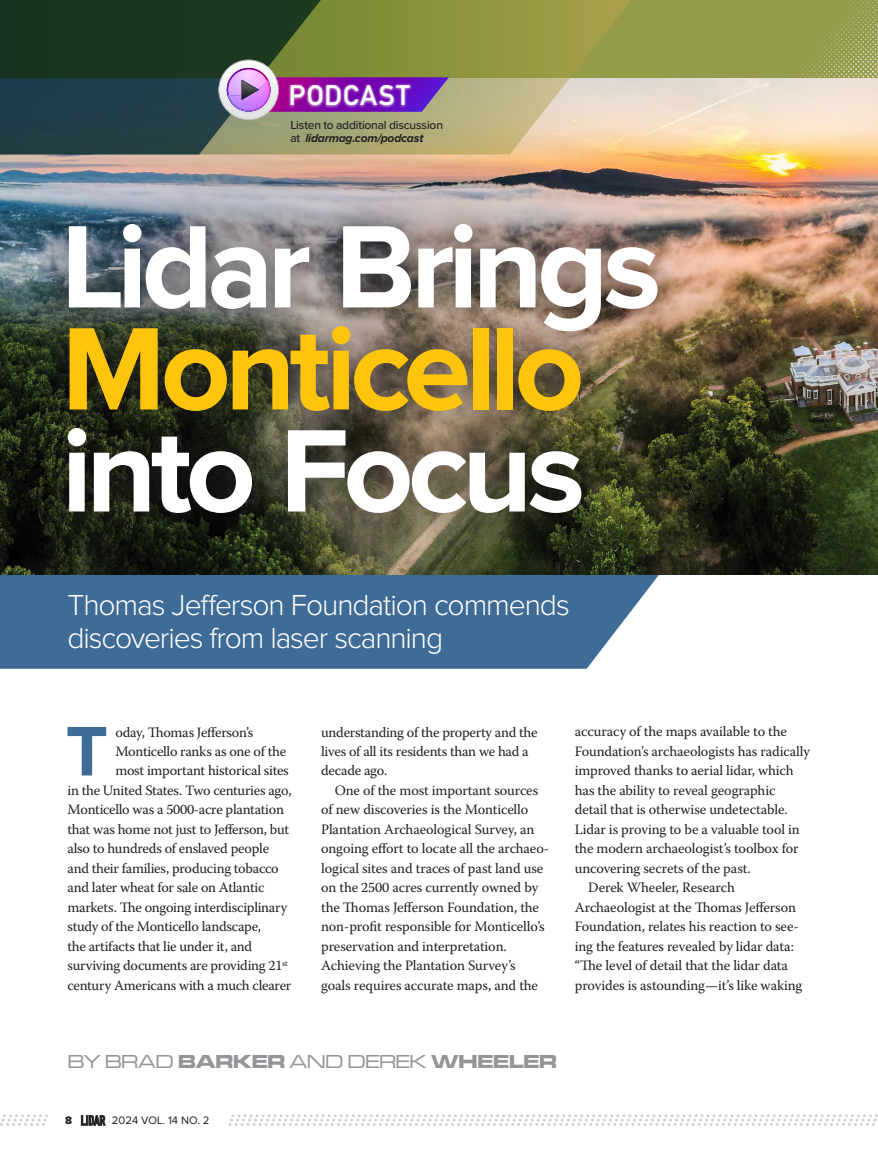
<style>
.page{position:relative;width:878px;height:1161px;background:#fff}
.page>*{position:absolute;margin:0;border:0;box-sizing:border-box;transform-origin:0 0}
.t1{font:700 121.8px "Proxima Nova";letter-spacing:-.05em;color:#fff}
.t2{font:700 121.8px "Proxima Nova";letter-spacing:-.05em;color:#ffc40c}
.t3{font:700 72.75px "Proxima Nova";color:#3f6c96}
.t4{font:300 30px/33px "Proxima Nova";letter-spacing:-.035em;color:#fff}
.t5{font:27.9px "DIN Mittelschrift Std";letter-spacing:.05em;color:#fff}
.t6{font:500 19.5px "Microgramma Ext D";color:#939598}
.t7{font:14.25px/19.5px "Warnock Pro";letter-spacing:-.01em;color:#231f20}
.t8{font:500 12px/13.5px "Proxima Nova";letter-spacing:-.015em;color:#231f20}
.t9{font:11.25px "Proxima Nova";color:#231f20}
.s1{font-weight:700;font-style:italic}
.s2{font-weight:700}
.s3{font-family:"Proxima Nova Extrabld"}
.s4{font-family:"DIN Engschrift Std";font-size:13.5px}
</style>
<div class="page">
<div style="left:0;top:575px;width:659px;height:94px;background:#3f6c96"></div>
<img style="left:0;top:77px;width:878px;height:498px">
<div style="left:38px;top:194px;width:649px;height:349px;background:#231f20;opacity:.62"></div>
<img style="left:671px;top:0;width:207px;height:77px">
<svg style="left:360px;top:0;width:311px;height:154px;background:#b1ac6c"></svg>
<svg style="left:0;top:0;width:360px;height:155px;background:#334b38"></svg>
<svg style="left:218px;top:60px;width:231px;height:60px;background:#977d8c"></svg>
<div style="left:288px;top:82px;width:125px;height:26px;background:#fff;opacity:.75"></div>
<svg style="left:0;top:1114px;width:878px;height:12px"></svg>
<h3 class="t5" style="left:289px;top:79px;width:123px">PODCAST</h3>
<p class="t8" style="left:290px;top:118px;width:154px">Listen to additional discussion at <span class="s1">lidarmag.com/podcast</span></p>
<h1 class="t1" style="left:62px;top:197px;width:601px">Lidar Brings</h1>
<h1 class="t2" style="left:62px;top:299px;width:524px">Monticello</h1>
<h1 class="t1" style="left:62px;top:402px;width:525px">into Focus</h1>
<h3 class="t4" style="left:68px;top:589px;width:504px">Thomas Jefferson Foundation commends discoveries from laser scanning</h3>
<h2 class="t3" style="left:66px;top:710px;width:44px">T</h2>
<p class="t7" style="left:115px;top:722px;width:140px">oday, Thomas Jefferson’s</p>
<p class="t7" style="left:115px;top:741px;width:172px">Monticello ranks as one of the</p>
<p class="t7" style="left:115px;top:761px;width:175px">most important historical sites</p>
<p class="t7" style="left:68px;top:780px;width:225px">in the United States. Two centuries ago,</p>
<p class="t7" style="left:68px;top:800px;width:218px">Monticello was a 5000-acre plantation</p>
<p class="t7" style="left:68px;top:819px;width:223px">that was home not just to Jefferson, but</p>
<p class="t7" style="left:68px;top:839px;width:203px">also to hundreds of enslaved people</p>
<p class="t7" style="left:68px;top:858px;width:212px">and their families, producing tobacco</p>
<p class="t7" style="left:68px;top:878px;width:198px">and later wheat for sale on Atlantic</p>
<p class="t7" style="left:68px;top:897px;width:221px">markets. The ongoing interdisciplinary</p>
<p class="t7" style="left:68px;top:917px;width:195px">study of the Monticello landscape,</p>
<p class="t7" style="left:68px;top:936px;width:186px">the artifacts that lie under it, and</p>
<p class="t7" style="left:68px;top:956px;width:222px">surviving documents are providing 21<sup>st</sup></p>
<p class="t7" style="left:67px;top:975px;width:225px">century Americans with a much clearer</p>
<p class="t7" style="left:321px;top:722px;width:218px">understanding of the property and the lives of all its residents than we had a decade ago.</p>
<p class="t7" style="left:321px;top:780px;width:229px;text-indent:13px">One of the most important sources of new discoveries is the Monticello Plantation Archaeological Survey, an ongoing effort to locate all the archaeo&shy;logical sites and traces of past land use on the 2500 acres currently owned by the Thomas Jefferson Foundation, the non-profit responsible for Monticello’s preservation and interpretation.<br>Achieving the Plantation Survey’s<br>goals requires accurate maps, and the</p>
<p class="t7" style="left:574px;top:722px;width:214px">accuracy of the maps available to the</p>
<p class="t7" style="left:574px;top:741px;width:236px">Foundation’s archaeologists has radically</p>
<p class="t7" style="left:574px;top:761px;width:220px">improved thanks to aerial lidar, which</p>
<p class="t7" style="left:574px;top:780px;width:202px">has the ability to reveal geographic</p>
<p class="t7" style="left:574px;top:800px;width:214px">detail that is otherwise undetectable.</p>
<p class="t7" style="left:574px;top:819px;width:226px">Lidar is proving to be a valuable tool in</p>
<p class="t7" style="left:574px;top:839px;width:225px">the modern archaeologist’s toolbox for</p>
<p class="t7" style="left:574px;top:858px;width:177px">uncovering secrets of the past.</p>
<p class="t7" style="left:588px;top:878px;width:148px">Derek Wheeler, Research</p>
<p class="t7" style="left:574px;top:897px;width:223px">Archaeologist at the Thomas Jefferson</p>
<p class="t7" style="left:574px;top:917px;width:225px">Foundation, relates his reaction to see-</p>
<p class="t7" style="left:574px;top:936px;width:221px">ing the features revealed by lidar data:</p>
<p class="t7" style="left:574px;top:956px;width:215px">“The level of detail that the lidar data</p>
<p class="t7" style="left:574px;top:975px;width:229px">provides is astounding—it’s like waking</p>
<h3 class="t6" style="left:68px;top:1049px;width:490px">BY BRAD <span class="s2">BARKER</span> AND DEREK <span class="s2">WHEELER</span></h3>
<p class="t9" style="left:65px;top:1114px;width:146px"><span class="s3">8</span> <span class="s4">LIDAR</span> 2024 VOL. 14 NO. 2</p>
</div>
